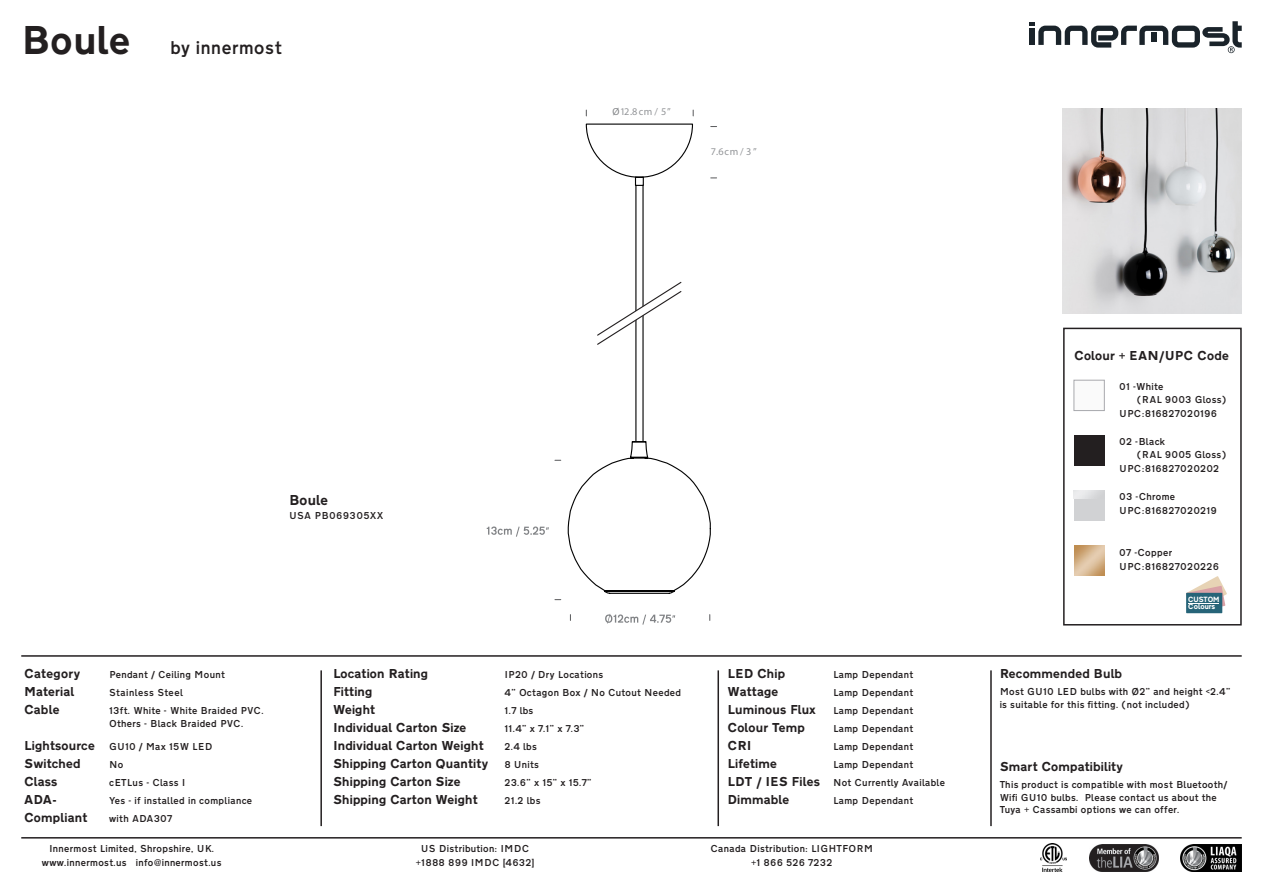
<style>
.page{position:relative;width:1263px;height:893px;background:#fff}
.page>*{position:absolute;margin:0;border:0;box-sizing:border-box;transform-origin:0 0}
.t1{font:700 42px "Transport DOT";color:#231f20}
.t2{font:500 19.5px "Transport DOT";letter-spacing:.01em;color:#231f20}
.t3{font:700 15px "Transport DOT";color:#231f20}
.t4{font:700 13.5px/18px "Transport DOT";color:#231f20}
.t5{font:500 10.5px/18px "Transport DOT";letter-spacing:.01em;color:#231f20}
.t6{font:10.2px "Myriad Pro";letter-spacing:.045em;color:#939598}
.t7{font:800 6.75px/7.4px "Transport New";color:#fff}
.s1{color:#808285}
</style>
<div class="page">
<svg style="left:1074px;top:575px;width:31px;height:1px"></svg>
<img style="left:1074px;top:545px;width:31px;height:30px">
<div style="left:1074px;top:490px;width:31px;height:31px;background:#d1d2d4"></div>
<img style="left:1074px;top:490px;width:23px;height:8px">
<div style="left:1074px;top:435px;width:31px;height:31px;background:#231f20"></div>
<svg style="left:1186px;top:576px;width:41px;height:37px"></svg>
<div style="left:1186px;top:593px;width:36px;height:20px;background:#266478"></div>
<hr style="left:1189px;top:603px;width:30px;height:1px;background:#fff">
<div style="left:1063px;top:328px;width:179px;height:297px;border:2px solid #231f20"></div>
<div style="left:1074px;top:380px;width:30px;height:31px;background:#fafafa;border:1px solid #a8a9ad"></div>
<hr style="left:21px;top:655px;width:1221px;height:2px;background:#231f20">
<hr style="left:21px;top:837px;width:1221px;height:1px;background:#231f20">
<hr style="left:320px;top:670px;width:2px;height:156px;background:#231f20">
<hr style="left:717px;top:670px;width:2px;height:156px;background:#231f20">
<hr style="left:990px;top:670px;width:2px;height:156px;background:#231f20">
<img style="left:1040px;top:844px;width:27px;height:28px">
<svg style="left:1029px;top:21px;width:213px;height:32px"></svg>
<img style="left:1181px;top:845px;width:61px;height:27px">
<img style="left:1089px;top:845px;width:69px;height:27px">
<svg style="left:487px;top:526px;width:62px;height:11px"></svg>
<svg style="left:605px;top:614px;width:70px;height:11px"></svg>
<svg style="left:567px;top:186px;width:144px;height:408px"></svg>
<svg style="left:596px;top:281px;width:86px;height:65px"></svg>
<svg style="left:585px;top:123px;width:108px;height:63px"></svg>
<img style="left:1063px;top:108px;width:179px;height:206px">
<p class="t1" style="left:21px;top:16px;width:111px">Boule</p>
<p class="t2" style="left:171px;top:37px;width:113px">by innermost</p>
<p class="t6" style="left:613px;top:105px;width:60px"><span class="s1">Ø</span>12.8cm / 5”</p>
<p class="t6" style="left:711px;top:146px;width:48px">7.6cm / 3 ”</p>
<p class="t4" style="left:24px;top:664px;width:58px">Category</p>
<p class="t4" style="left:24px;top:682px;width:52px">Material<br>Cable</p>
<p class="t4" style="left:24px;top:736px;width:72px">Lightsource<br>Switched<br>Class<br>ADA-<br>Compliant</p>
<p class="t5" style="left:109px;top:665px;width:117px">Pendant / Ceiling Mount</p>
<p class="t5" style="left:109px;top:683px;width:76px">Stainless Steel</p>
<p class="t5" style="left:109px;top:701px;width:156px">13ft. White - White Braided PVC.</p>
<p class="t5" style="left:109px;top:713px;width:136px;line-height:22.5px">Others - Black Braided PVC.<br>GU10 / Max 15W LED</p>
<p class="t5" style="left:109px;top:755px;width:145px">No<br>cETLus - Class I<br>Yes - if installed in compliance with ADA307</p>
<p class="t5" style="left:42px;top:842px;width:181px;line-height:13.5px;text-align:center">Innermost Limited, Shropshire, UK. www.innermost.us info@innermost.us</p>
<p class="t3" style="left:289px;top:492px;width:41px">Boule</p>
<p class="t5" style="left:289px;top:507px;width:96px">USA PB069305XX</p>
<p class="t4" style="left:1074px;top:347px;width:156px">Colour + EAN/UPC Code</p>
<p class="t5" style="left:1137px;top:380px;width:92px;line-height:13.5px;text-indent:-17px">01 -White<br>(RAL 9003 Gloss)</p>
<p class="t5" style="left:1119px;top:404px;width:99px">UPC:816827020196</p>
<p class="t5" style="left:1137px;top:435px;width:92px;line-height:13.5px;text-indent:-17px">02 -Black<br>(RAL 9005 Gloss)</p>
<p class="t5" style="left:1119px;top:460px;width:102px">UPC:816827020202</p>
<p class="t5" style="left:1119px;top:490px;width:99px;line-height:13.5px">03 -Chrome<br>UPC:816827020219</p>
<p class="t5" style="left:1119px;top:546px;width:101px;line-height:13.5px">07 -Copper<br>UPC:816827020226</p>
<p class="t7" style="left:1188px;top:595px;width:33px">CUSTOM<br>Colours</p>
<p class="t4" style="left:728px;top:664px;width:90px">LED Chip<br>Wattage<br>Luminous Flux<br>Colour Temp<br>CRI<br>Lifetime</p>
<p class="t4" style="left:728px;top:772px;width:94px">LDT / IES Files<br>Dimmable</p>
<p class="t4" style="left:333px;top:664px;width:97px">Location Rating</p>
<p class="t4" style="left:1000px;top:664px;width:124px">Recommended Bulb</p>
<p class="t4" style="left:333px;top:682px;width:157px">Fitting<br>Weight<br>Individual Carton Size<br>Individual Carton Weight<br>Shipping Carton Quantity<br>Shipping Carton Size</p>
<p class="t4" style="left:333px;top:790px;width:146px">Shipping Carton Weight</p>
<p class="t5" style="left:504px;top:666px;width:101px">IP20 / Dry Locations</p>
<p class="t5" style="left:504px;top:684px;width:178px">4” Octagon Box / No Cutout Needed<br>1.7 lbs<br>11.4” x 7.1” x 7.3”<br>2.4 lbs<br>8 Units</p>
<p class="t5" style="left:504px;top:774px;width:89px">23.6” x 15” x 15.7”<br>21.2 lbs</p>
<p class="t5" style="left:833px;top:665px;width:82px;text-align:justify">Lamp Dependant Lamp Dependant Lamp Dependant Lamp Dependant</p>
<p class="t5" style="left:833px;top:737px;width:113px">Lamp Dependant<br>Lamp Dependant<br>Not Currently Available<br>Lamp Dependant</p>
<p class="t5" style="left:1000px;top:686px;width:232px;line-height:12.6px">Most GU10 LED bulbs with Ø2” and height &lt;2.4” is suitable for this fitting. (not included)</p>
<p class="t4" style="left:1000px;top:757px;width:125px">Smart Compatibility</p>
<p class="t5" style="left:1000px;top:778px;width:229px;line-height:12.6px">This product is compatible with most Bluetooth/<br>Wifi GU10 bulbs. Please contact us about the<br>Tuya + Cassambi options we can offer.</p>
<p class="t5" style="left:416px;top:842px;width:120px;line-height:13.5px;text-align:center">US Distribution: IMDC +1888 899 IMDC [4632]</p>
<p class="t5" style="left:710px;top:842px;width:164px;line-height:13.5px;text-align:center">Canada Distribution: LIGHTFORM +1 866 526 7232</p>
</div>
